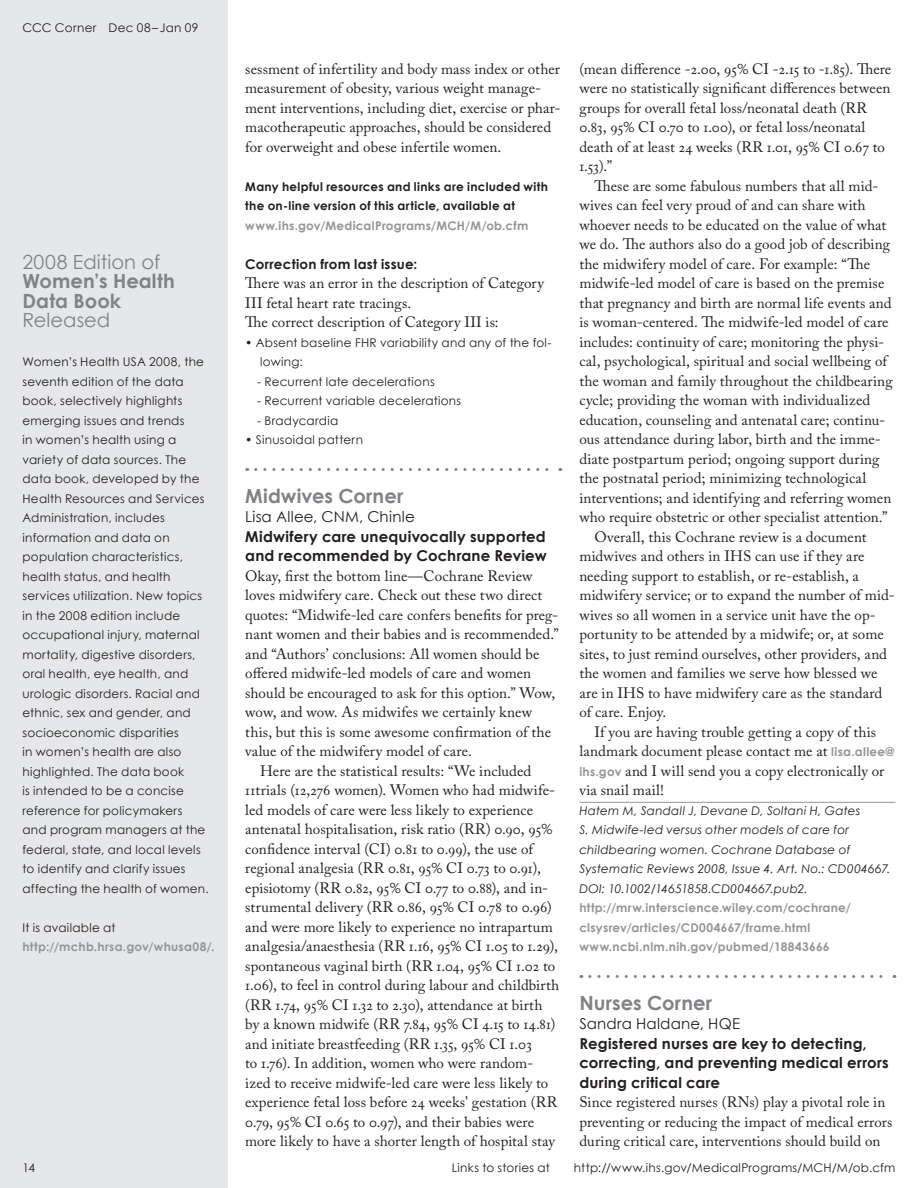
<style>
.page{position:relative;width:918px;height:1188px;background:#fff}
.page>*{position:absolute;margin:0;border:0;box-sizing:border-box;transform-origin:0 0}
._1-head__century_got{font:19.5px/19.5px "Century Gothic";letter-spacing:.005em;color:#808285}
._1-head_LINE__centur{font:700 19.5px "Century Gothic";letter-spacing:.005em;color:#808285}
._2-body_p2{font:15px/19.5px "Adobe Caslon Pro";letter-spacing:.005em;color:#231f20}
._2-body_p1{font:15px/19.5px "Adobe Caslon Pro";letter-spacing:.005em;color:#231f20}
._1-head_3{font:700 15px/19.5px "Century Gothic";letter-spacing:.01em;color:#231f20}
._1-head_3_reg{font:15px "Century Gothic";letter-spacing:.015em;color:#231f20}
._1-head_sub1-space_b{font:700 13.5px "Century Gothic";letter-spacing:.02em;color:#231f20}
._8-sidebar{font:12px/19.5px "Century Gothic";letter-spacing:.02em;color:#231f20}
._3-ref_line{font:italic 12px/19.5px "Century Gothic";letter-spacing:.02em;color:#231f20}
._8-link{font:700 12px/19.5px "Century Gothic";letter-spacing:.025em;color:#939598}
._1-head_sub1-space_b-2{font:700 12px/19.5px "Century Gothic";letter-spacing:.025em;color:#231f20}
._2-body_bullet_2{font:12px "Century Gothic";letter-spacing:.02em;color:#231f20}
._2-body_bullet_1{font:12px/19.5px "Century Gothic";letter-spacing:.02em;color:#231f20}
.s1{font-weight:700}
.s2{font-family:"Century Gothic";font-weight:700;font-size:12px;color:#939598}
</style>
<div class="page">
<div style="left:0;top:0;width:227px;height:1188px;background:#e6e7e9"></div>
<svg style="left:256px;top:468px;width:305px;height:3px"></svg>
<hr style="left:579px;top:802px;width:317px;height:1px;background:#939598">
<svg style="left:590px;top:975px;width:305px;height:3px"></svg>
<p class="_8-sidebar" style="left:22px;top:17px;width:178px">CCC Corner Dec 08–Jan 09</p>
<p class="_1-head__century_got" style="left:22px;top:251px;width:154px">2008 Edition of<br><span class="s1">Women’s Health<br>Data Book<br></span>Released</p>
<p class="_8-sidebar" style="left:22px;top:352px;width:188px">Women’s Health USA 2008, the seventh edition of the data book, selectively highlights emerging issues and trends<br>in women’s health using a variety of data sources. The data book, developed by the<br>Health Resources and Services<br>Administration, includes information and data on population characteristics, health status, and health services utilization. New topics in the 2008 edition include occupational injury, maternal mortality, digestive disorders, oral health, eye health, and urologic disorders. Racial and ethnic, sex and gender, and socioeconomic disparities<br>in women’s health are also highlighted. The data book<br>is intended to be a concise reference for policymakers and program managers at the federal, state, and local levels to identify and clarify issues affecting the health of women.</p>
<p class="_8-sidebar" style="left:22px;top:917px;width:95px">It is available at</p>
<p class="_8-link" style="left:22px;top:936px;width:193px">http://mchb.hrsa.gov/whusa08/.</p>
<p class="_8-sidebar" style="left:22px;top:1157px;width:14px">14</p>
<p class="_2-body_p2" style="left:245px;top:59px;width:317px">sessment of infertility and body mass index or other measurement of obesity, various weight manage&shy;ment interventions, including diet, exercise or phar&shy;macotherapeutic approaches, should be considered for overweight and obese infertile women.</p>
<p class="_1-head_sub1-space_b-2" style="left:245px;top:176px;width:304px">Many helpful resources and links are included with the on-line version of this article, available at</p>
<p class="_8-link" style="left:245px;top:215px;width:285px">www.ihs.gov/MedicalPrograms/MCH/M/ob.cfm</p>
<p class="_1-head_sub1-space_b" style="left:245px;top:253px;width:174px">Correction from last issue:</p>
<p class="_2-body_p1" style="left:245px;top:273px;width:300px">There was an error in the description of Category<br>III fetal heart rate tracings.</p>
<p class="_2-body_p1" style="left:245px;top:312px;width:255px">The correct description of Category III is:</p>
<p class="_2-body_bullet_1" style="left:260px;top:332px;width:293px;text-indent:-15px">• Absent baseline FHR variability and any of the fol&shy;lowing:</p>
<p class="_2-body_bullet_2" style="left:257px;top:373px;width:179px">- Recurrent late decelerations</p>
<p class="_2-body_bullet_2" style="left:257px;top:392px;width:205px">- Recurrent variable decelerations</p>
<p class="_2-body_bullet_2" style="left:257px;top:412px;width:82px">- Bradycardia</p>
<p class="_2-body_bullet_1" style="left:245px;top:430px;width:119px">• Sinusoidal pattern</p>
<p class="_1-head_LINE__centur" style="left:245px;top:481px;width:160px">Midwives Corner</p>
<p class="_1-head_3_reg" style="left:245px;top:506px;width:171px">Lisa Allee, CNM, Chinle</p>
<p class="_1-head_3" style="left:245px;top:526px;width:303px">Midwifery care unequivocally supported and recommended by Cochrane Review</p>
<p class="_2-body_p1" style="left:245px;top:566px;width:315px">Okay, first the bottom line—Cochrane Review loves midwifery care. Check out these two direct quotes: “Midwife-led care confers benefits for preg&shy;nant women and their babies and is recommended.” and “Authors’ conclusions: All women should be offered midwife-led models of care and women should be encouraged to ask for this option.” Wow, wow, and wow. As midwifes we certainly knew this, but this is some awesome confirmation of the value of the midwifery model of care.</p>
<p class="_2-body_p2" style="left:245px;top:761px;width:316px;text-indent:15px">Here are the statistical results: “We included 11trials (12,276 women). Women who had midwife&shy;led models of care were less likely to experience antenatal hospitalisation, risk ratio (RR) 0.90, 95% confidence interval (CI) 0.81 to 0.99), the use of regional analgesia (RR 0.81, 95% CI 0.73 to 0.91), episiotomy (RR 0.82, 95% CI 0.77 to 0.88), and in&shy;strumental delivery (RR 0.86, 95% CI 0.78 to 0.96) and were more likely to experience no intrapartum analgesia/anaesthesia (RR 1.16, 95% CI 1.05 to 1.29), spontaneous vaginal birth (RR 1.04, 95% CI 1.02 to 1.06), to feel in control during labour and childbirth (RR 1.74, 95% CI 1.32 to 2.30), attendance at birth by a known midwife (RR 7.84, 95% CI 4.15 to 14.81) and initiate breastfeeding (RR 1.35, 95% CI 1.03<br>to 1.76). In addition, women who were random&shy;ized to receive midwife-led care were less likely to experience fetal loss before 24 weeks’ gestation (RR 0.79, 95% CI 0.65 to 0.97), and their babies were more likely to have a shorter length of hospital stay</p>
<p class="_2-body_p2" style="left:579px;top:59px;width:314px">(mean difference -2.00, 95% CI -2.15 to -1.85). There were no statistically significant differences between groups for overall fetal loss/neonatal death (RR 0.83, 95% CI 0.70 to 1.00), or fetal loss/neonatal death of at least 24 weeks (RR 1.01, 95% CI 0.67 to 1.53).”</p>
<p class="_2-body_p2" style="left:579px;top:176px;width:315px;text-indent:15px">These are some fabulous numbers that all mid&shy;wives can feel very proud of and can share with whoever needs to be educated on the value of what we do. The authors also do a good job of describing the midwifery model of care. For example: “The midwife-led model of care is based on the premise that pregnancy and birth are normal life events and is woman-centered. The midwife-led model of care includes: continuity of care; monitoring the physi&shy;cal, psychological, spiritual and social wellbeing of the woman and family throughout the childbearing cycle; providing the woman with individualized education, counseling and antenatal care; continu&shy;ous attendance during labor, birth and the imme&shy;diate postpartum period; ongoing support during the postnatal period; minimizing technological interventions; and identifying and referring women who require obstetric or other specialist attention.”</p>
<p class="_2-body_p2" style="left:579px;top:527px;width:317px;text-indent:15px">Overall, this Cochrane review is a document midwives and others in IHS can use if they are needing support to establish, or re-establish, a midwifery service; or to expand the number of mid&shy;wives so all women in a service unit have the op&shy;portunity to be attended by a midwife; or, at some sites, to just remind ourselves, other providers, and the women and families we serve how blessed we are in IHS to have midwifery care as the standard of care. Enjoy.</p>
<p class="_2-body_p2" style="left:579px;top:722px;width:317px;text-indent:15px">If you are having trouble getting a copy of this landmark document please contact me at <span class="s2">lisa.allee@ ihs.gov</span> and I will send you a copy electronically or via snail mail!</p>
<p class="_3-ref_line" style="left:579px;top:800px;width:313px">Hatem M, Sandall J, Devane D, Soltani H, Gates<br>S. Midwife-led versus other models of care for childbearing women. Cochrane Database of Systematic Reviews 2008, Issue 4. Art. No.: CD004667.<br>DOI: 10.1002/14651858.CD004667.pub2.</p>
<p class="_8-link" style="left:579px;top:897px;width:273px">http://mrw.interscience.wiley.com/cochrane/ clsysrev/articles/CD004667/frame.html</p>
<p class="_8-link" style="left:579px;top:936px;width:252px">www.ncbi.nlm.nih.gov/pubmed/18843666</p>
<p class="_1-head_LINE__centur" style="left:579px;top:988px;width:134px">Nurses Corner</p>
<p class="_1-head_3_reg" style="left:579px;top:1013px;width:162px">Sandra Haldane, HQE</p>
<p class="_1-head_3" style="left:579px;top:1033px;width:311px">Registered nurses are key to detecting, correcting, and preventing medical errors during critical care</p>
<p class="_2-body_p1" style="left:579px;top:1092px;width:315px">Since registered nurses (RNs) play a pivotal role in preventing or reducing the impact of medical errors during critical care, interventions should build on</p>
<p class="_8-sidebar" style="left:452px;top:1157px;width:100px">Links to stories at</p>
<p class="_8-sidebar" style="left:574px;top:1157px;width:323px">http://www.ihs.gov/MedicalPrograms/MCH/M/ob.cfm</p>
</div>
